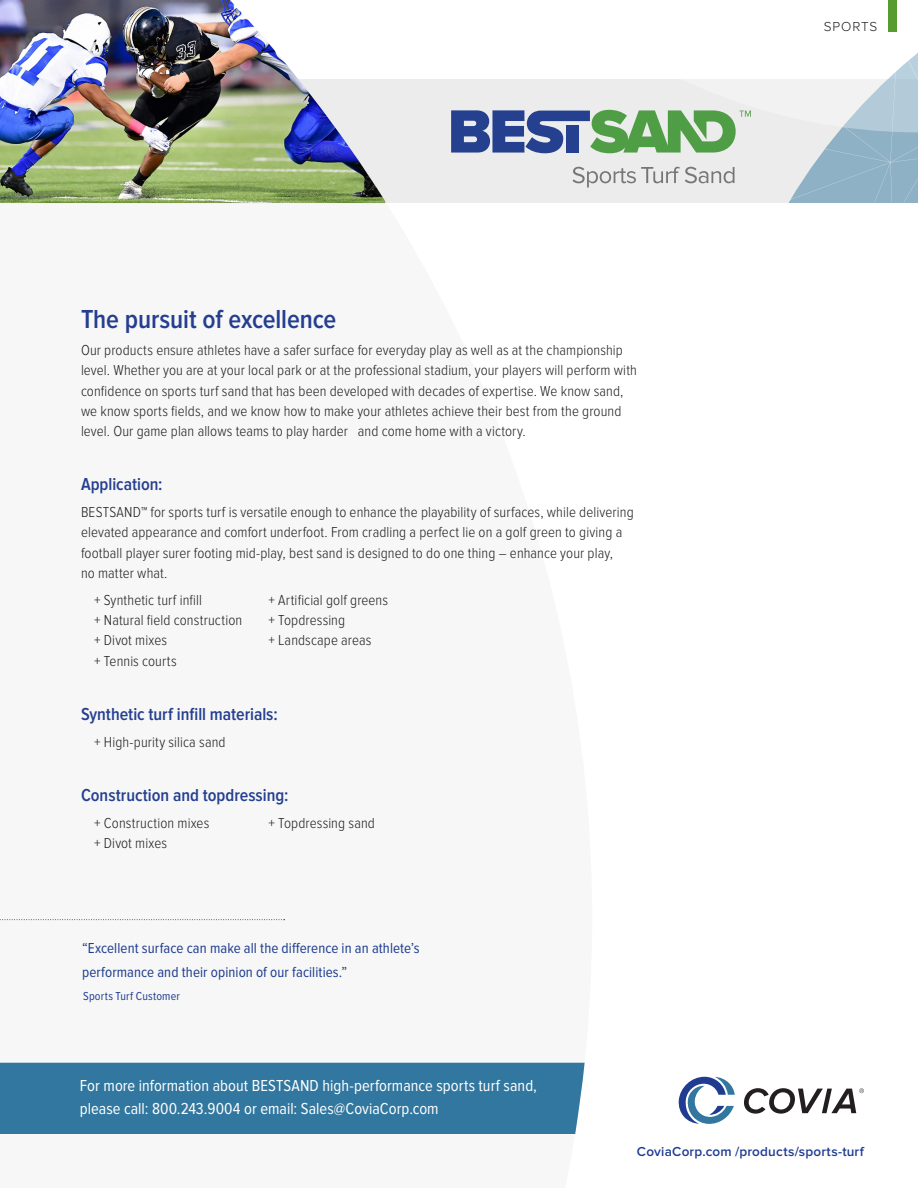
<style>
.page{position:relative;width:918px;height:1188px;background:#fff}
.page>*{position:absolute;margin:0;border:0;box-sizing:border-box;transform-origin:0 0}
.t1{font:600 27px "Proxima Nova Cond";letter-spacing:-.005em;color:#253e90}
.t2{font:600 18px "Proxima Nova Cond";color:#253e90}
.t3{font:16.5px/22.5px "Proxima Nova Cond";letter-spacing:.005em;color:#fff}
.t4{font:300 15px/20.2px "Proxima Nova Cond";letter-spacing:.005em;color:#231f20}
.BODY{font:15px/24px "Proxima Nova Cond";letter-spacing:.005em;color:#1f3c91}
.t5{font:600 13.5px "Proxima Nova";letter-spacing:.015em;color:#1f3c91}
.t6{font:300 13.5px "Proxima Nova";letter-spacing:.07em;color:#231f20}
.BODY-2{font:12px "Proxima Nova Cond";letter-spacing:.015em;color:#1f3c91}
</style>
<div class="page">
<div style="left:0;top:79px;width:918px;height:123px;background:#ececec"></div>
<img style="left:0;top:0;width:385px;height:203px">
<svg style="left:0;top:919px;width:285px;height:1px"></svg>
<div style="left:0;top:1063px;width:585px;height:71px;background:#32779f"></div>
<svg style="left:679px;top:1077px;width:56px;height:47px"></svg>
<svg style="left:744px;top:1088px;width:120px;height:26px"></svg>
<svg style="left:451px;top:31px;width:467px;height:171px"></svg>
<div style="left:888px;top:0;width:9px;height:31px;background:#589b31"></div>
<p class="t1" style="left:81px;top:304px;width:257px">The pursuit of excellence</p>
<p class="t4" style="left:81px;top:340px;width:558px">Our products ensure athletes have a safer surface for everyday play as well as at the championship level. Whether you are at your local park or at the professional stadium, your players will perform with confidence on sports turf sand that has been developed with decades of expertise. We know sand, we know sports fields, and we know how to make your athletes achieve their best from the ground level. Our game plan allows teams to play harder and come home with a victory.</p>
<p class="t2" style="left:81px;top:474px;width:83px">Application:</p>
<p class="t4" style="left:81px;top:502px;width:554px">BESTSAND™ for sports turf is versatile enough to enhance the playability of surfaces, while delivering elevated appearance and comfort underfoot. From cradling a perfect lie on a golf green to giving a football player surer footing mid-play, best sand is designed to do one thing – enhance your play,<br>no matter what.</p>
<p class="t4" style="left:94px;top:590px;width:109px">+ Synthetic turf infill</p>
<p class="t4" style="left:268px;top:590px;width:121px">+ Artificial golf greens</p>
<p class="t4" style="left:94px;top:610px;width:150px">+ Natural field construction</p>
<p class="t4" style="left:268px;top:610px;width:78px">+ Topdressing</p>
<p class="t4" style="left:94px;top:631px;width:75px">+ Divot mixes</p>
<p class="t4" style="left:268px;top:631px;width:104px">+ Landscape areas</p>
<p class="t4" style="left:94px;top:651px;width:84px">+ Tennis courts</p>
<p class="t2" style="left:81px;top:704px;width:198px">Synthetic turf infill materials:</p>
<p class="t4" style="left:94px;top:732px;width:133px">+ High-purity silica sand</p>
<p class="t2" style="left:81px;top:785px;width:209px">Construction and topdressing:</p>
<p class="t4" style="left:94px;top:813px;width:117px">+ Construction mixes</p>
<p class="t4" style="left:268px;top:813px;width:108px">+ Topdressing sand</p>
<p class="t4" style="left:94px;top:833px;width:75px">+ Divot mixes</p>
<p class="BODY" style="left:82px;top:936px;width:339px">“Excellent surface can make all the difference in an athlete’s performance and their opinion of our facilities.”</p>
<p class="BODY-2" style="left:83px;top:990px;width:98px">Sports Turf Customer</p>
<p class="t3" style="left:80px;top:1075px;width:459px">For more information about BESTSAND high-performance sports turf sand, please call: 800.243.9004 or email: Sales@CoviaCorp.com</p>
<p class="t6" style="left:824px;top:19px;width:55px">SPORTS</p>
<p class="t5" style="left:637px;top:1144px;width:229px">CoviaCorp.com /products/sports-turf</p>
</div>
